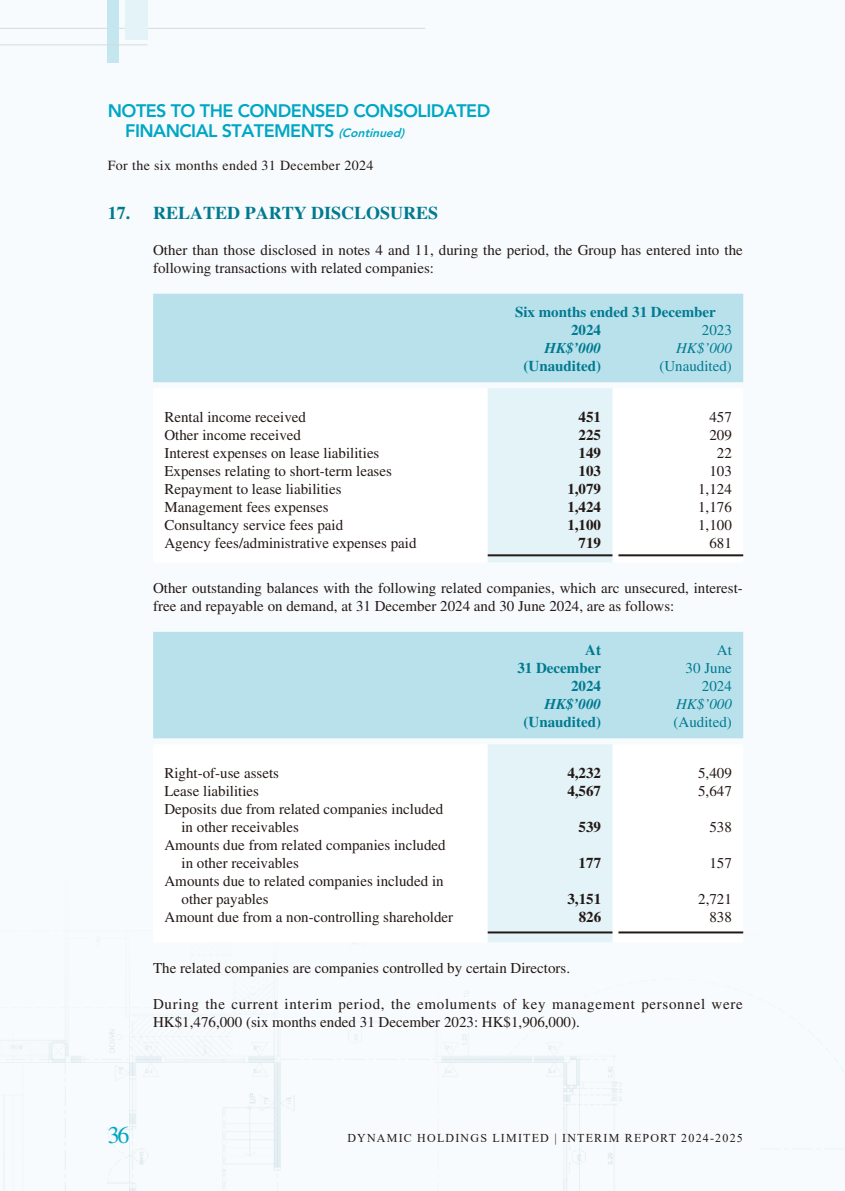
<style>
.page{position:relative;width:845px;height:1191px;background:#fff}
.page>*{position:absolute;margin:0;border:0;box-sizing:border-box;transform-origin:0 0}
.t1{font:24px "Times LT Std";color:#00a7c4}
.t2{font:800 18px/20px "Avenir LT Std";letter-spacing:-.03em;color:#00a7c4}
.t3{font:700 18px "Times LT Std";color:#007a90}
.t4{font:15px/18px "Times LT Std";color:#231916}
.t5{font:15px/18px "Times LT Std";letter-spacing:.045em;color:#231916}
.t6{font:700 15px/18px "Times LT Std";color:#007a90}
.t7{font:700 15px "Times LT Std";color:#231916}
.t8{font:15px/18px "Times LT Std";color:#007a90;text-align:right}
.t9{font:italic 700 15px "Times LT Std";color:#007a90}
.t10{font:italic 15px "Times LT Std";color:#007a90}
.t11{font:14px "Times LT Std";letter-spacing:.025em;color:#231916}
.t12{font:12px "Times New Roman";letter-spacing:.1em;color:#231916}
.s1{font-style:italic;font-size:12px}
</style>
<div class="page">
<img style="left:0;top:0;width:845px;height:1191px">
<hr style="left:0;top:28px;width:425px;height:1px;background:#d4dcdf">
<div style="left:125px;top:0;width:22px;height:40px;background:#e3f3f7"></div>
<div style="left:108px;top:0;width:11px;height:62px;background:#c4e6ee"></div>
<hr style="left:0;top:44px;width:147px;height:1px;background:#d4dcdf">
<div style="left:153px;top:294px;width:590px;height:88px;background:#b9e1eb"></div>
<svg style="left:153px;top:388px;width:590px;height:174px"></svg>
<div style="left:488px;top:388px;width:124px;height:174px;background:#e3f3f7"></div>
<hr style="left:488px;top:554px;width:124px;height:2px;background:#231916">
<hr style="left:618px;top:554px;width:125px;height:2px;background:#231916">
<div style="left:153px;top:632px;width:590px;height:106px;background:#b9e1eb"></div>
<svg style="left:153px;top:744px;width:590px;height:198px"></svg>
<div style="left:488px;top:744px;width:124px;height:198px;background:#e3f3f7"></div>
<hr style="left:488px;top:931px;width:124px;height:2px;background:#231916">
<hr style="left:618px;top:931px;width:125px;height:2px;background:#231916">
<p class="t2" style="left:125px;top:101px;width:367px;text-indent:-17px">NOTES TO THE CONDENSED CONSOLIDATED<br>FINANCIAL STATEMENTS <span class="s1">(Continued)</span></p>
<p class="t11" style="left:108px;top:158px;width:267px">For the six months ended 31 December 2024</p>
<p class="t3" style="left:108px;top:202px;width:332px">17. RELATED PARTY DISCLOSURES</p>
<p class="t4" style="left:153px;top:241px;width:591px">Other than those disclosed in notes 4 and 11, during the period, the Group has entered into the following transactions with related companies:</p>
<p class="t6" style="left:571px;top:303px;width:146px;text-indent:-56px">Six months ended 31 December<br>2024</p>
<p class="t8" style="left:702px;top:321px;width:31px">2023</p>
<p class="t9" style="left:544px;top:339px;width:58px">HK$’000</p>
<p class="t10" style="left:676px;top:340px;width:57px">HK$’000</p>
<p class="t6" style="left:523px;top:357px;width:79px">(Unaudited)</p>
<p class="t8" style="left:659px;top:357px;width:74px">(Unaudited)</p>
<p class="t4" style="left:164px;top:407px;width:143px">Rental income received</p>
<p class="t7" style="left:578px;top:408px;width:24px">451</p>
<p class="t4" style="left:709px;top:407px;width:24px">457</p>
<p class="t4" style="left:164px;top:425px;width:138px">Other income received</p>
<p class="t7" style="left:578px;top:426px;width:24px">225</p>
<p class="t4" style="left:709px;top:425px;width:24px">209</p>
<p class="t4" style="left:164px;top:443px;width:216px">Interest expenses on lease liabilities</p>
<p class="t7" style="left:578px;top:444px;width:24px">149</p>
<p class="t4" style="left:717px;top:443px;width:16px">22</p>
<p class="t4" style="left:164px;top:461px;width:229px">Expenses relating to short-term leases</p>
<p class="t7" style="left:578px;top:462px;width:24px">103</p>
<p class="t4" style="left:709px;top:461px;width:24px">103</p>
<p class="t4" style="left:164px;top:479px;width:179px">Repayment to lease liabilities</p>
<p class="t7" style="left:567px;top:480px;width:35px">1,079</p>
<p class="t4" style="left:698px;top:479px;width:35px">1,124</p>
<p class="t4" style="left:164px;top:497px;width:166px">Management fees expenses</p>
<p class="t7" style="left:567px;top:498px;width:35px">1,424</p>
<p class="t4" style="left:698px;top:497px;width:35px">1,176</p>
<p class="t4" style="left:164px;top:515px;width:180px">Consultancy service fees paid</p>
<p class="t7" style="left:567px;top:516px;width:35px">1,100</p>
<p class="t4" style="left:698px;top:515px;width:35px">1,100</p>
<p class="t4" style="left:164px;top:533px;width:254px">Agency fees/administrative expenses paid</p>
<p class="t7" style="left:578px;top:534px;width:24px">719</p>
<p class="t4" style="left:709px;top:533px;width:24px">681</p>
<p class="t4" style="left:153px;top:579px;width:591px">Other outstanding balances with the following related companies, which arc unsecured, interest&shy;free and repayable on demand, at 31 December 2024 and 30 June 2024, are as follows:</p>
<p class="t6" style="left:517px;top:641px;width:85px;text-align:right">At<br>31 December<br>2024</p>
<p class="t8" style="left:685px;top:641px;width:48px">At<br>30 June<br>2024</p>
<p class="t9" style="left:544px;top:695px;width:58px">HK$’000</p>
<p class="t10" style="left:676px;top:696px;width:57px">HK$’000</p>
<p class="t6" style="left:523px;top:713px;width:79px">(Unaudited)</p>
<p class="t8" style="left:673px;top:713px;width:60px">(Audited)</p>
<p class="t4" style="left:164px;top:763px;width:116px">Right-of-use assets</p>
<p class="t7" style="left:567px;top:764px;width:35px">4,232</p>
<p class="t4" style="left:698px;top:763px;width:35px">5,409</p>
<p class="t4" style="left:164px;top:781px;width:96px">Lease liabilities</p>
<p class="t7" style="left:567px;top:782px;width:35px">4,567</p>
<p class="t4" style="left:698px;top:781px;width:35px">5,647</p>
<p class="t4" style="left:181px;top:799px;width:263px;text-indent:-17px">Deposits due from related companies included in other receivables</p>
<p class="t7" style="left:578px;top:818px;width:24px">539</p>
<p class="t4" style="left:709px;top:817px;width:24px">538</p>
<p class="t4" style="left:181px;top:835px;width:266px;text-indent:-17px">Amounts due from related companies included in other receivables</p>
<p class="t4" style="left:181px;top:871px;width:264px;text-indent:-17px">Amounts due to related companies included in other payables</p>
<p class="t7" style="left:578px;top:854px;width:24px">177</p>
<p class="t4" style="left:709px;top:853px;width:24px">157</p>
<p class="t7" style="left:567px;top:890px;width:35px">3,151</p>
<p class="t4" style="left:698px;top:889px;width:35px">2,721</p>
<p class="t4" style="left:164px;top:907px;width:290px">Amount due from a non-controlling shareholder</p>
<p class="t7" style="left:578px;top:908px;width:24px">826</p>
<p class="t4" style="left:709px;top:907px;width:24px">838</p>
<p class="t4" style="left:153px;top:959px;width:418px">The related companies are companies controlled by certain Directors.</p>
<p class="t5" style="left:153px;top:995px;width:591px">During the current interim period, the emoluments of key management personnel were<br>HK$1,476,000 (six months ended 31 December 2023: HK$1,906,000).</p>
<h1 class="t1" style="left:108px;top:1121px;width:23px">36</h1>
<p class="t12" style="left:347px;top:1129px;width:397px">DYNAMIC HOLDINGS LIMITED | INTERIM REPORT 2024-2025</p>
</div>
